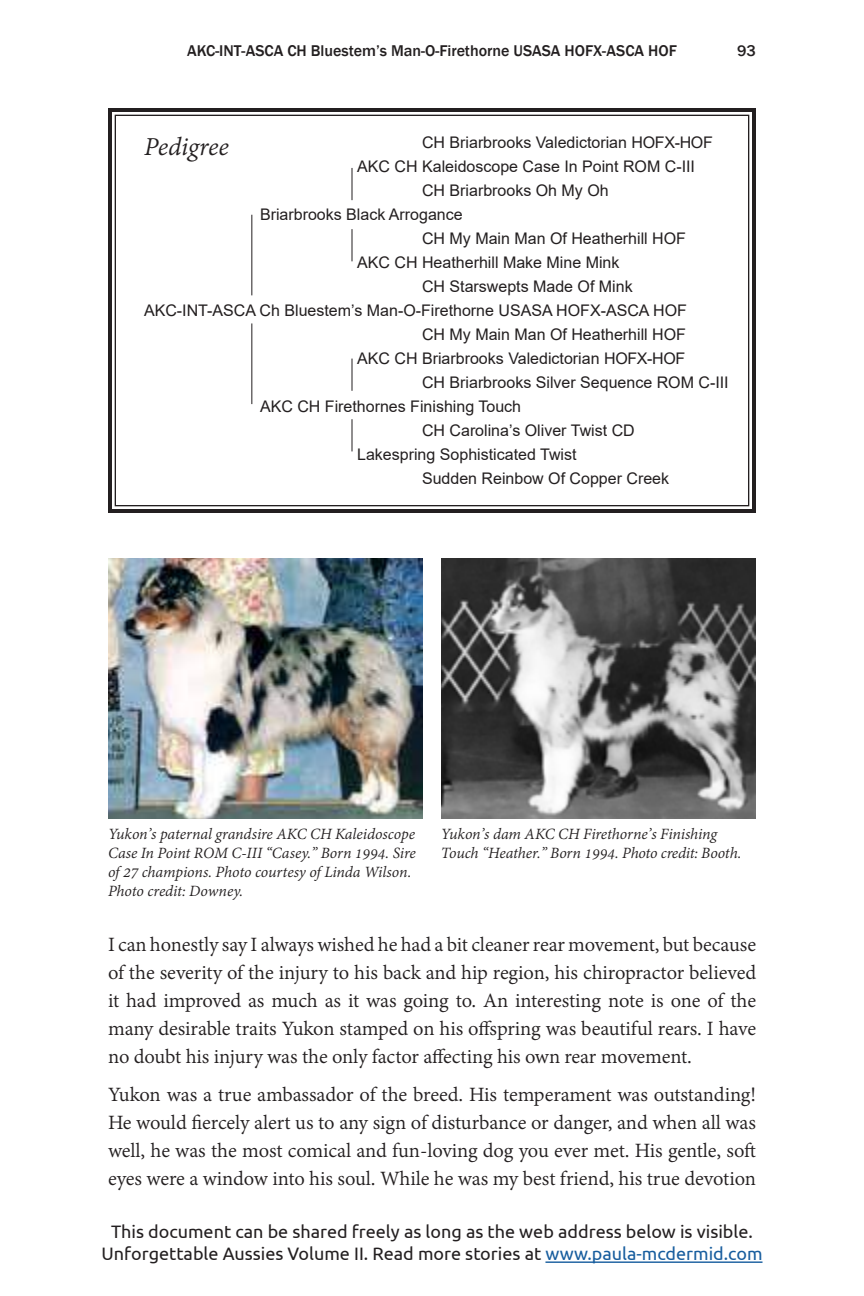
<style>
.page{position:relative;width:864px;height:1296px;background:#fff}
.page>*{position:absolute;margin:0;border:0;box-sizing:border-box;transform-origin:0 0}
.t1{font:italic 28px "Adobe Devanagari";letter-spacing:-.005em;color:#231f20}
.t2{font:22px/28px "Adobe Devanagari";letter-spacing:-.005em;color:#231f20;text-align:justify}
.t3{font:18px/22px "Ubuntu";color:#231f20;text-align:center}
.t4{font:italic 17px/19px "Adobe Devanagari";letter-spacing:-.01em;color:#231f20}
.t5{font:16px "Arial";color:#231f20}
.t6{font:500 16px "Franklin Gothic";color:#231f20}
.s1{color:#175d9e}
</style>
<div class="page">
<hr style="left:545px;top:1261px;width:218px;height:2px;background:#175d9e">
<svg style="left:108px;top:108px;width:648px;height:405px"></svg>
<hr style="left:251px;top:215px;width:1px;height:80px;background:#231f20">
<hr style="left:251px;top:323px;width:1px;height:81px;background:#231f20">
<hr style="left:352px;top:168px;width:1px;height:32px;background:#231f20">
<hr style="left:352px;top:229px;width:1px;height:32px;background:#231f20">
<hr style="left:352px;top:359px;width:1px;height:32px;background:#231f20">
<hr style="left:352px;top:419px;width:1px;height:32px;background:#231f20">
<img style="left:441px;top:558px;width:315px;height:261px">
<img style="left:108px;top:558px;width:315px;height:261px">
<p class="t6" style="left:187px;top:41px;width:491px">AKC-INT-ASCA CH Bluestem’s Man-O-Firethorne USASA HOFX-ASCA HOF</p>
<p class="t6" style="left:737px;top:41px;width:20px">93</p>
<p class="t5" style="left:422px;top:132px;width:292px">CH Briarbrooks Valedictorian HOFX-HOF</p>
<p class="t5" style="left:357px;top:156px;width:339px">AKC CH Kaleidoscope Case In Point ROM C-III</p>
<p class="t5" style="left:422px;top:180px;width:188px">CH Briarbrooks Oh My Oh</p>
<p class="t5" style="left:260px;top:204px;width:204px">Briarbrooks Black Arrogance</p>
<p class="t5" style="left:422px;top:228px;width:266px">CH My Main Man Of Heatherhill HOF</p>
<p class="t5" style="left:357px;top:252px;width:264px">AKC CH Heatherhill Make Mine Mink</p>
<p class="t5" style="left:422px;top:276px;width:212px">CH Starswepts Made Of Mink</p>
<p class="t5" style="left:144px;top:300px;width:544px">AKC-INT-ASCA Ch Bluestem’s Man-O-Firethorne USASA HOFX-ASCA HOF</p>
<p class="t5" style="left:422px;top:324px;width:266px">CH My Main Man Of Heatherhill HOF</p>
<p class="t5" style="left:357px;top:348px;width:330px">AKC CH Briarbrooks Valedictorian HOFX-HOF</p>
<p class="t5" style="left:422px;top:372px;width:308px">CH Briarbrooks Silver Sequence ROM C-III</p>
<p class="t5" style="left:260px;top:396px;width:263px">AKC CH Firethornes Finishing Touch</p>
<p class="t5" style="left:422px;top:420px;width:214px">CH Carolina’s Oliver Twist CD</p>
<p class="t5" style="left:357px;top:444px;width:221px">Lakespring Sophisticated Twist</p>
<p class="t5" style="left:422px;top:468px;width:249px">Sudden Reinbow Of Copper Creek</p>
<p class="t1" style="left:144px;top:131px;width:86px">Pedigree</p>
<p class="t4" style="left:108px;top:826px;width:309px">Yukon’s paternal grandsire AKC CH Kaleidoscope Case In Point ROM C-III “Casey.” Born 1994. Sire of 27 champions. Photo courtesy of Linda Wilson.<br>Photo credit: Downey.</p>
<p class="t4" style="left:441px;top:826px;width:302px">Yukon’s dam AKC CH Firethorne’s Finishing<br>Touch “Heather.” Born 1994. Photo credit: Booth.</p>
<p class="t2" style="left:108px;top:932px;width:650px">I can honestly say I always wished he had a bit cleaner rear movement, but because of the severity of the injury to his back and hip region, his chiropractor believed it had improved as much as it was going to. An interesting note is one of the many desirable traits Yukon stamped on his offspring was beautiful rears. I have no doubt his injury was the only factor affecting his own rear movement.</p>
<p class="t2" style="left:108px;top:1082px;width:650px">Yukon was a true ambassador of the breed. His temperament was outstanding!<br>He would fiercely alert us to any sign of disturbance or danger, and when all was well, he was the most comical and fun-loving dog you ever met. His gentle, soft eyes were a window into his soul. While he was my best friend, his true devotion</p>
<p class="t3" style="left:101px;top:1220px;width:663px">This document can be shared freely as long as the web address below is visible.<br>Unforgettable Aussies Volume II. Read more stories at <span class="s1">www.paula-mcdermid.com</span></p>
</div>
